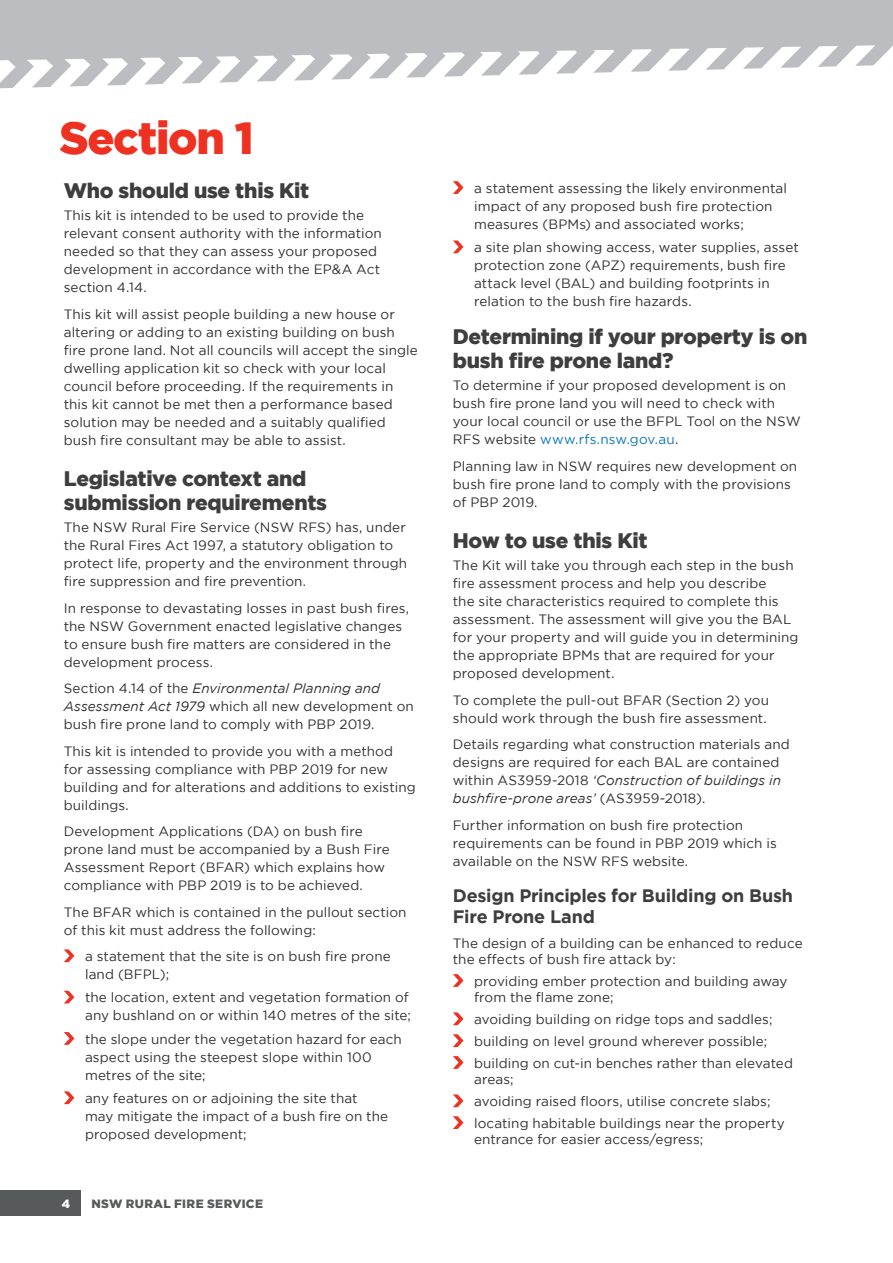
<style>
.page{position:relative;width:893px;height:1263px;background:#fff}
.page>*{position:absolute;margin:0;border:0;box-sizing:border-box;transform-origin:0 0}
._01_Section_Name{font:900 45px "Gotham";letter-spacing:-.03em;color:#ef3122}
._01_Heading_1{font:900 21px/24px "Gotham";letter-spacing:-.015em;color:#3e3e3f}
._01_Heading_2{font:700 18px/21px "Gotham";letter-spacing:-.015em;color:#3e3e3f}
.P_Body__P{font:13.5px/18px "Gotham";letter-spacing:.005em;color:#312f30}
._02_Bullets{font:13.5px/18px "Gotham";letter-spacing:.005em;color:#312f30}
._02_Body_Before_Bull{font:13.5px/16.5px "Gotham";letter-spacing:.01em;color:#312f30}
.t1{font:900 12px "Gotham";letter-spacing:.03em;color:#575a5b}
.t2{font:900 12px "Gotham";color:#fff}
.s1{font-style:italic}
.s2{color:#0d77b8}
</style>
<div class="page">
<div style="left:0;top:1191px;width:81px;height:25px;background:#575a5b"></div>
<svg style="left:64px;top:949px;width:10px;height:13px"></svg>
<svg style="left:64px;top:991px;width:10px;height:12px"></svg>
<svg style="left:64px;top:1032px;width:10px;height:13px"></svg>
<svg style="left:64px;top:1091px;width:10px;height:13px"></svg>
<svg style="left:453px;top:181px;width:10px;height:13px"></svg>
<svg style="left:453px;top:240px;width:10px;height:13px"></svg>
<svg style="left:453px;top:974px;width:10px;height:13px"></svg>
<svg style="left:453px;top:1012px;width:10px;height:13px"></svg>
<svg style="left:453px;top:1034px;width:10px;height:13px"></svg>
<svg style="left:453px;top:1056px;width:10px;height:13px"></svg>
<svg style="left:453px;top:1094px;width:10px;height:13px"></svg>
<svg style="left:453px;top:1116px;width:10px;height:13px"></svg>
<svg style="left:0;top:0;width:893px;height:89px;fill:#bcbdc0"></svg>
<h1 class="_01_Section_Name" style="left:60px;top:107px;width:196px">Section 1</h1>
<h1 class="_01_Heading_1" style="left:64px;top:178px;width:247px">Who should use this Kit</h1>
<p class="P_Body__P" style="left:64px;top:206px;width:320px">This kit is intended to be used to provide the relevant consent authority with the information needed so that they can assess your proposed development in accordance with the EP&amp;A Act section 4.14.</p>
<p class="P_Body__P" style="left:64px;top:305px;width:355px">This kit will assist people building a new house or altering or adding to an existing building on bush fire prone land. Not all councils will accept the single dwelling application kit so check with your local council before proceeding. If the requirements in this kit cannot be met then a performance based solution may be needed and a suitably qualified bush fire consultant may be able to assist.</p>
<h1 class="_01_Heading_1" style="left:64px;top:466px;width:265px">Legislative context and submission requirements</h1>
<p class="P_Body__P" style="left:64px;top:518px;width:345px">The NSW Rural Fire Service (NSW RFS) has, under the Rural Fires Act 1997, a statutory obligation to protect life, property and the environment through fire suppression and fire prevention.</p>
<p class="P_Body__P" style="left:64px;top:598px;width:347px">In response to devastating losses in past bush fires, the NSW Government enacted legislative changes to ensure bush fire matters are considered in the development process.</p>
<p class="P_Body__P" style="left:64px;top:679px;width:352px">Section 4.14 of the <span class="s1">Environmental Planning and<br>Assessment Act 1979</span> which all new development on bush fire prone land to comply with PBP 2019.</p>
<p class="P_Body__P" style="left:64px;top:741px;width:354px">This kit is intended to provide you with a method<br>for assessing compliance with PBP 2019 for new building and for alterations and additions to existing buildings.</p>
<p class="P_Body__P" style="left:64px;top:822px;width:327px">Development Applications (DA) on bush fire prone land must be accompanied by a Bush Fire Assessment Report (BFAR) which explains how compliance with PBP 2019 is to be achieved.</p>
<p class="P_Body__P" style="left:64px;top:902px;width:344px">The BFAR which is contained in the pullout section of this kit must address the following:</p>
<p class="_02_Bullets" style="left:85px;top:947px;width:307px">a statement that the site is on bush fire prone land (BFPL);</p>
<p class="_02_Bullets" style="left:85px;top:988px;width:327px">the location, extent and vegetation formation of any bushland on or within 140 metres of the site;</p>
<p class="_02_Bullets" style="left:85px;top:1030px;width:318px">the slope under the vegetation hazard for each aspect using the steepest slope within 100 metres of the site;</p>
<p class="_02_Bullets" style="left:85px;top:1089px;width:305px">any features on or adjoining the site that may mitigate the impact of a bush fire on the proposed development;</p>
<p class="t2" style="left:62px;top:1196px;width:10px">4</p>
<p class="t1" style="left:91px;top:1196px;width:173px">NSW RURAL FIRE SERVICE</p>
<p class="_02_Bullets" style="left:474px;top:179px;width:314px">a statement assessing the likely environmental impact of any proposed bush fire protection measures (BPMs) and associated works;</p>
<p class="_02_Bullets" style="left:474px;top:238px;width:326px">a site plan showing access, water supplies, asset protection zone (APZ) requirements, bush fire attack level (BAL) and building footprints in relation to the bush fire hazards.</p>
<h1 class="_01_Heading_1" style="left:453px;top:324px;width:356px">Determining if your property is on bush fire prone land?</h1>
<p class="P_Body__P" style="left:453px;top:376px;width:349px">To determine if your proposed development is on bush fire prone land you will need to check with your local council or use the BFPL Tool on the NSW RFS website <span class="s2">www.rfs.nsw.gov.au</span>.</p>
<p class="P_Body__P" style="left:453px;top:457px;width:346px">Planning law in NSW requires new development on bush fire prone land to comply with the provisions of PBP 2019.</p>
<h1 class="_01_Heading_1" style="left:453px;top:528px;width:196px">How to use this Kit</h1>
<p class="P_Body__P" style="left:453px;top:556px;width:347px">The Kit will take you through each step in the bush fire assessment process and help you describe<br>the site characteristics required to complete this assessment. The assessment will give you the BAL for your property and will guide you in determining the appropriate BPMs that are required for your proposed development.</p>
<p class="P_Body__P" style="left:453px;top:690px;width:318px">To complete the pull-out BFAR (Section 2) you should work through the bush fire assessment.</p>
<p class="P_Body__P" style="left:453px;top:735px;width:338px">Details regarding what construction materials and designs are required for each BAL are contained within AS3959-2018 <span class="s1">‘Construction of buildings in bushfire-prone areas’</span> (AS3959-2018).</p>
<p class="P_Body__P" style="left:453px;top:815px;width:325px">Further information on bush fire protection requirements can be found in PBP 2019 which is available on the NSW RFS website.</p>
<h2 class="_01_Heading_2" style="left:453px;top:884px;width:342px">Design Principles for Building on Bush<br>Fire Prone Land</h2>
<p class="_02_Body_Before_Bull" style="left:453px;top:934px;width:351px">The design of a building can be enhanced to reduce the effects of bush fire attack by:</p>
<p class="_02_Bullets" style="left:474px;top:972px;width:315px;line-height:16.5px">providing ember protection and building away from the flame zone;</p>
<p class="_02_Bullets" style="left:474px;top:1010px;width:300px">avoiding building on ridge tops and saddles;</p>
<p class="_02_Bullets" style="left:474px;top:1032px;width:295px">building on level ground wherever possible;</p>
<p class="_02_Bullets" style="left:474px;top:1054px;width:320px;line-height:16.5px">building on cut-in benches rather than elevated areas;</p>
<p class="_02_Bullets" style="left:474px;top:1092px;width:298px">avoiding raised floors, utilise concrete slabs;</p>
<p class="_02_Bullets" style="left:474px;top:1114px;width:312px;line-height:16.5px">locating habitable buildings near the property entrance for easier access/egress;</p>
</div>
